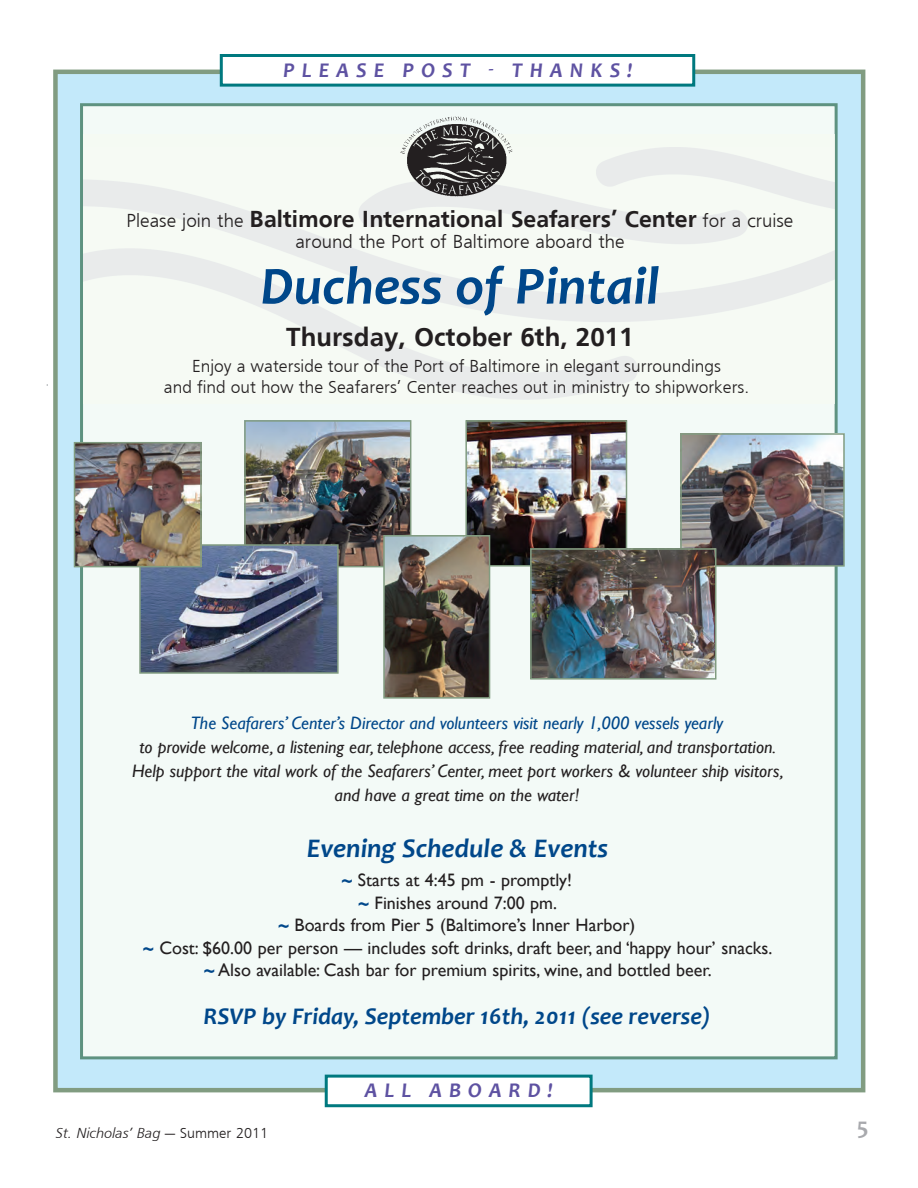
<style>
.page{position:relative;width:918px;height:1188px;background:#fff}
.page>*{position:absolute;margin:0;border:0;box-sizing:border-box;transform-origin:0 0}
.t1{font:italic 700 54px "Candara";color:#00478a}
.t2{font:700 27px "Frugal Sans";color:#231f20}
.t3{font:italic 700 27px "Candara";color:#00478a}
.t4{font:700 24px "Frugal Sans";color:#231f20}
.t5{font:italic 700 24px "Candara";color:#00478a}
.t6{font:700 24px "Candara";color:#a8a9ad}
.t7{font:italic 700 21px "Candara";letter-spacing:.34em;color:#5e52a2}
.t8{font:300 19.5px "Frugal Sans";color:#231f20}
.t9{font:18px/22.5px "Gill Sans";color:#231f20;text-align:center}
.t10{font:italic 18px/24px "Gill Sans";color:#231f20;text-align:center}
.t11{font:300 18px/21px "Frugal Sans";color:#231f20;text-align:center}
.t12{font:italic 18px "Gill Sans";color:#00478a}
.t13{font:italic 300 15px "Frugal Sans";color:#231f20}
.s1{font-weight:300;font-size:19.5px}
.s2{font-weight:700;color:#00478a}
.s3{font-style:normal}
</style>
<div class="page">
<div style="left:53px;top:70px;width:812px;height:1022px;background:#c3e9fa;border:4px solid #819c81"></div>
<div style="left:80px;top:103px;width:758px;height:956px;background:#f3faf7;border:3px solid #5e9280"></div>
<div style="left:83px;top:135px;width:752px;height:269px;background:linear-gradient(to right,#f3f7f2,#f2f5f1)"></div>
<div style="left:221px;top:56px;width:473px;height:29px;background:#fff"></div>
<div style="left:220px;top:54px;width:475px;height:33px;border:3px solid #00797f"></div>
<div style="left:326px;top:1076px;width:265px;height:30px;background:#fff"></div>
<div style="left:325px;top:1075px;width:268px;height:32px;border:3px solid #00797f"></div>
<img style="left:398px;top:117px;width:115px;height:84px">
<img style="left:247px;top:423px;width:161px;height:141px">
<div style="left:244px;top:420px;width:167px;height:147px;border:2px solid #819c81"></div>
<img style="left:683px;top:436px;width:159px;height:128px">
<div style="left:680px;top:433px;width:165px;height:134px;border:2px solid #819c81"></div>
<img style="left:468px;top:423px;width:156px;height:141px">
<div style="left:465px;top:420px;width:162px;height:147px;border:2px solid #819c81"></div>
<img style="left:142px;top:547px;width:194px;height:124px">
<div style="left:139px;top:544px;width:200px;height:130px;border:2px solid #819c81"></div>
<img style="left:77px;top:445px;width:122px;height:119px">
<div style="left:74px;top:442px;width:128px;height:125px;border:2px solid #819c81"></div>
<img style="left:533px;top:551px;width:180px;height:126px">
<div style="left:530px;top:548px;width:186px;height:132px;border:2px solid #819c81"></div>
<img style="left:386px;top:538px;width:101px;height:158px">
<div style="left:383px;top:535px;width:107px;height:164px;border:2px solid #819c81"></div>
<p class="t7" style="left:283px;top:57px;width:351px">Please post - thanks!</p>
<h3 class="t4" style="left:127px;top:205px;width:668px"><span class="s1">Please join the</span> Baltimore International Seafarers’ Center <span class="s1">for a cruise</span></h3>
<p class="t8" style="left:295px;top:231px;width:331px">around the Port of Baltimore aboard the</p>
<h1 class="t1" style="left:260px;top:252px;width:401px">Duchess of Pintail</h1>
<h2 class="t2" style="left:286px;top:321px;width:349px">Thursday, October 6th, 2011</h2>
<p class="t11" style="left:164px;top:355px;width:587px">Enjoy a waterside tour of the Port of Baltimore in elegant surroundings<br>and find out how the Seafarers’ Center reaches out in ministry to shipworkers.</p>
<p class="t12" style="left:191px;top:713px;width:534px">The Seafarers’ Center’s Director and volunteers visit nearly 1,000 vessels yearly</p>
<p class="t10" style="left:132px;top:736px;width:653px">to provide welcome, a listening ear, telephone access, free reading material, and transportation.<br>Help support the vital work of the Seafarers’ Center, meet port workers &amp; volunteer ship visitors, and have a great time on the water!</p>
<h2 class="t3" style="left:307px;top:831px;width:303px">Evening Schedule &amp; Events</h2>
<p class="t9" style="left:143px;top:869px;width:631px"><span class="s2">~</span> Starts at 4:45 pm - promptly!<br><span class="s2">~</span> Finishes around 7:00 pm.<br><span class="s2">~</span> Boards from Pier 5 (Baltimore’s Inner Harbor)<br><span class="s2">~</span> Cost: $60.00 per person — includes soft drinks, draft beer, and ‘happy hour’ snacks. <span class="s2">~</span> Also available: Cash bar for premium spirits, wine, and bottled beer.</p>
<h3 class="t5" style="left:203px;top:1001px;width:509px">RSVP by Friday, September 16th, 2011 (see reverse)</h3>
<p class="t7" style="left:365px;top:1077px;width:190px">All Aboard!</p>
<p class="t13" style="left:55px;top:1124px;width:214px">St. Nicholas’ Bag <span class="s3">— Summer 2011</span></p>
<h3 class="t6" style="left:857px;top:1112px;width:13px">5</h3>
</div>
